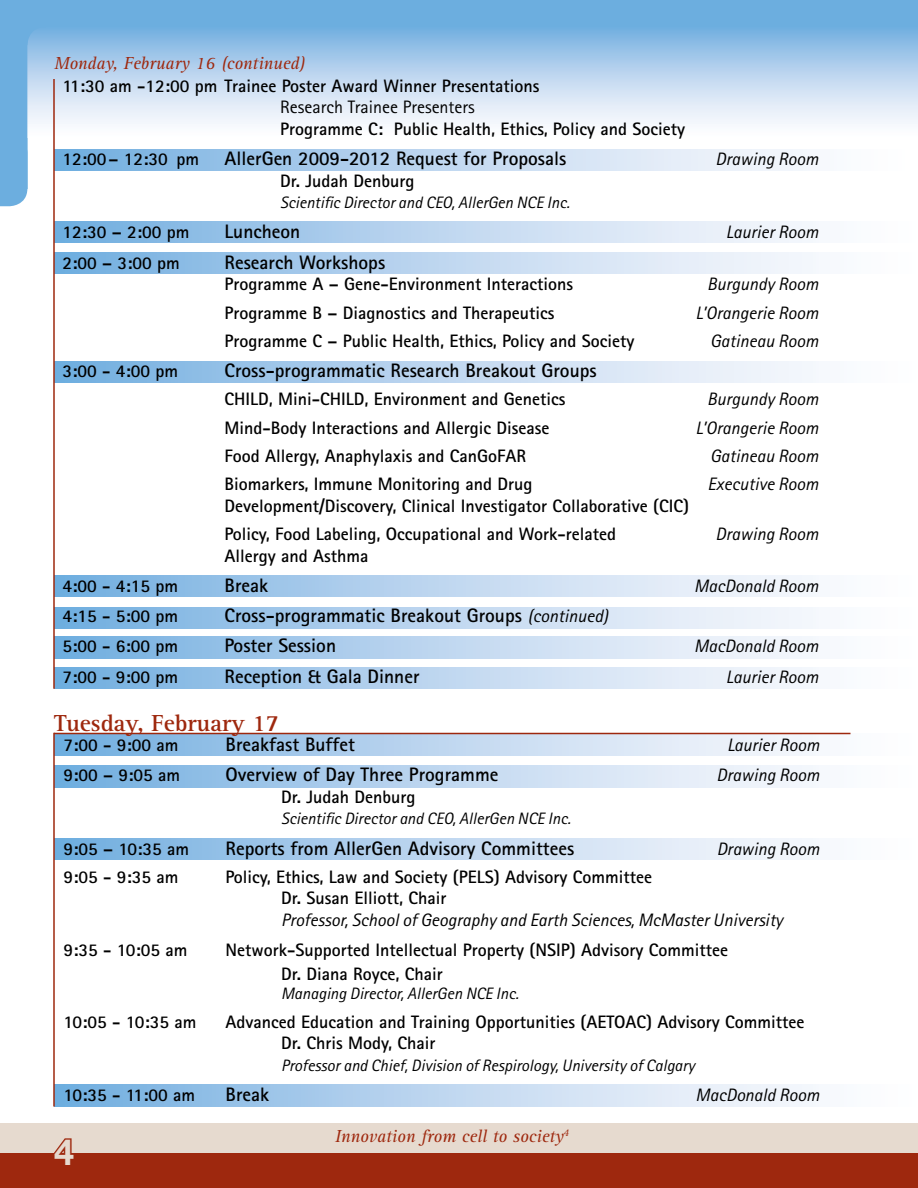
<style>
.page{position:relative;width:918px;height:1188px;background:#fff}
.page>*{position:absolute;margin:0;border:0;box-sizing:border-box;transform-origin:0 0}
.t1{font:700 36px "Helvetica Neue";color:#e6dacf}
.t2{font:700 24px "Rotis Serif Std";color:#9e280e}
.t3{font:700 19.5px "Rotis Sans Serif Std";color:#000}
.t4{font:700 18px/21.6px "Rotis Sans Serif Std";color:#000}
.t5{font:italic 18px "Rotis Sans Serif Std";color:#000}
.t6{font:italic 18px "Rotis Serif Std";color:#9e280e}
.t7{font:18px "Rotis Sans Serif Std";color:#000}
.t8{font:italic 16.5px "Rotis Sans Serif Std";color:#000}
.s1{font-weight:400;font-style:italic;font-size:18px}
</style>
<div class="page">
<div style="left:0;top:26px;width:918px;height:112px;background:linear-gradient(to bottom,#78b0e1,#fff)"></div>
<div style="left:0;top:1124px;width:918px;height:32px;background:#e6dacf"></div>
<div style="left:0;top:1153px;width:918px;height:35px;background:#9e280e"></div>
<div style="left:0;top:0;width:918px;height:27px;background:#6caedf"></div>
<svg style="left:54px;top:1138px;width:18px;height:15px"></svg>
<div style="left:54px;top:149px;width:864px;height:22px;background:linear-gradient(to right,#77b0e0,#fff)"></div>
<div style="left:54px;top:221px;width:864px;height:22px;background:linear-gradient(to right,#77b0e0,#fff)"></div>
<div style="left:54px;top:252px;width:864px;height:22px;background:linear-gradient(to right,#77b0e0,#fff)"></div>
<div style="left:54px;top:361px;width:864px;height:22px;background:linear-gradient(to right,#77b0e0,#fff)"></div>
<div style="left:54px;top:575px;width:864px;height:22px;background:linear-gradient(to right,#77b0e0,#fff)"></div>
<div style="left:54px;top:607px;width:864px;height:22px;background:linear-gradient(to right,#77b0e0,#fff)"></div>
<div style="left:54px;top:637px;width:864px;height:22px;background:linear-gradient(to right,#77b0e0,#fff)"></div>
<div style="left:54px;top:667px;width:864px;height:22px;background:linear-gradient(to right,#77b0e0,#fff)"></div>
<div style="left:54px;top:734px;width:864px;height:22px;background:linear-gradient(to right,#77b0e0,#fff)"></div>
<div style="left:54px;top:766px;width:864px;height:21px;background:linear-gradient(to right,#77b0e0,#fff)"></div>
<div style="left:54px;top:838px;width:864px;height:22px;background:linear-gradient(to right,#77b0e0,#fff)"></div>
<div style="left:54px;top:1085px;width:864px;height:22px;background:linear-gradient(to right,#77b0e0,#fff)"></div>
<svg style="left:0;top:27px;width:45px;height:179px"></svg>
<hr style="left:54px;top:733px;width:796px;height:1px;background:#9e280e">
<hr style="left:53px;top:79px;width:2px;height:610px;background:#9e280e">
<hr style="left:53px;top:733px;width:2px;height:374px;background:#9e280e">
<p class="t6" style="left:54px;top:53px;width:253px">Monday, February 16 (continued)</p>
<p class="t4" style="left:63px;top:75px;width:478px">11:30 am -12:00 pm Trainee Poster Award Winner Presentations</p>
<p class="t7" style="left:280px;top:97px;width:196px">Research Trainee Presenters</p>
<p class="t4" style="left:280px;top:118px;width:407px">Programme C: Public Health, Ethics, Policy and Society</p>
<p class="t4" style="left:63px;top:148px;width:138px">12:00– 12:30 pm</p>
<p class="t3" style="left:225px;top:146px;width:343px">AllerGen 2009-2012 Request for Proposals</p>
<p class="t5" style="left:716px;top:148px;width:104px">Drawing Room</p>
<p class="t4" style="left:280px;top:170px;width:136px">Dr. Judah Denburg</p>
<p class="t8" style="left:280px;top:193px;width:291px">Scientific Director and CEO, AllerGen NCE Inc.</p>
<p class="t4" style="left:63px;top:221px;width:128px">12:30 – 2:00 pm</p>
<p class="t3" style="left:225px;top:220px;width:77px">Luncheon</p>
<p class="t5" style="left:726px;top:222px;width:94px">Laurier Room</p>
<p class="t4" style="left:63px;top:251px;width:119px">2:00 – 3:00 pm</p>
<p class="t3" style="left:225px;top:250px;width:162px">Research Workshops</p>
<p class="t4" style="left:225px;top:273px;width:350px">Programme A – Gene-Environment Interactions</p>
<p class="t5" style="left:707px;top:274px;width:113px">Burgundy Room</p>
<p class="t4" style="left:225px;top:301px;width:331px">Programme B – Diagnostics and Therapeutics</p>
<p class="t5" style="left:696px;top:302px;width:124px">L’Orangerie Room</p>
<p class="t4" style="left:225px;top:330px;width:411px">Programme C – Public Health, Ethics, Policy and Society</p>
<p class="t5" style="left:710px;top:330px;width:110px">Gatineau Room</p>
<p class="t4" style="left:63px;top:360px;width:117px">3:00 - 4:00 pm</p>
<p class="t3" style="left:225px;top:358px;width:374px">Cross-programmatic Research Breakout Groups</p>
<p class="t4" style="left:225px;top:388px;width:342px">CHILD, Mini-CHILD, Environment and Genetics</p>
<p class="t5" style="left:707px;top:389px;width:113px">Burgundy Room</p>
<p class="t4" style="left:225px;top:417px;width:326px">Mind-Body Interactions and Allergic Disease</p>
<p class="t5" style="left:696px;top:417px;width:124px">L’Orangerie Room</p>
<p class="t4" style="left:225px;top:445px;width:303px">Food Allergy, Anaphylaxis and CanGoFAR</p>
<p class="t5" style="left:710px;top:445px;width:110px">Gatineau Room</p>
<p class="t4" style="left:225px;top:473px;width:309px">Biomarkers, Immune Monitoring and Drug</p>
<p class="t5" style="left:708px;top:474px;width:112px">Executive Room</p>
<p class="t4" style="left:225px;top:491px;width:466px;line-height:28.3px">Development/Discovery, Clinical Investigator Collaborative (CIC)<br>Policy, Food Labeling, Occupational and Work-related</p>
<p class="t5" style="left:716px;top:524px;width:104px">Drawing Room</p>
<p class="t4" style="left:225px;top:545px;width:145px">Allergy and Asthma</p>
<p class="t4" style="left:63px;top:575px;width:117px">4:00 - 4:15 pm</p>
<p class="t3" style="left:225px;top:573px;width:45px">Break</p>
<p class="t5" style="left:694px;top:575px;width:126px">MacDonald Room</p>
<p class="t4" style="left:63px;top:605px;width:117px">4:15 - 5:00 pm</p>
<p class="t3" style="left:225px;top:603px;width:385px">Cross-programmatic Breakout Groups <span class="s1">(continued)</span></p>
<p class="t4" style="left:63px;top:635px;width:117px">5:00 - 6:00 pm</p>
<p class="t3" style="left:225px;top:634px;width:113px">Poster Session</p>
<p class="t5" style="left:694px;top:636px;width:126px">MacDonald Room</p>
<p class="t4" style="left:63px;top:665px;width:117px">7:00 - 9:00 pm</p>
<p class="t3" style="left:225px;top:664px;width:196px">Reception &amp; Gala Dinner</p>
<p class="t5" style="left:726px;top:666px;width:94px">Laurier Room</p>
<h2 class="t2" style="left:54px;top:709px;width:227px">Tuesday, February 17</h2>
<p class="t4" style="left:64px;top:734px;width:116px">7:00 - 9:00 am</p>
<p class="t3" style="left:226px;top:732px;width:131px">Breakfast Buffet</p>
<p class="t5" style="left:727px;top:734px;width:94px">Laurier Room</p>
<p class="t4" style="left:64px;top:764px;width:118px">9:00 – 9:05 am</p>
<p class="t3" style="left:226px;top:762px;width:274px">Overview of Day Three Programme</p>
<p class="t5" style="left:717px;top:764px;width:104px">Drawing Room</p>
<p class="t4" style="left:281px;top:786px;width:136px">Dr. Judah Denburg</p>
<p class="t8" style="left:281px;top:809px;width:291px">Scientific Director and CEO, AllerGen NCE Inc.</p>
<p class="t4" style="left:64px;top:837px;width:127px">9:05 – 10:35 am</p>
<p class="t3" style="left:226px;top:836px;width:350px">Reports from AllerGen Advisory Committees</p>
<p class="t5" style="left:717px;top:838px;width:104px">Drawing Room</p>
<p class="t4" style="left:64px;top:866px;width:116px">9:05 - 9:35 am</p>
<p class="t4" style="left:281px;top:866px;width:372px;text-indent:-55px">Policy, Ethics, Law and Society (PELS) Advisory Committee<br>Dr. Susan Elliott, Chair</p>
<p class="t5" style="left:281px;top:909px;width:503px">Professor, School of Geography and Earth Sciences, McMaster University</p>
<p class="t4" style="left:64px;top:939px;width:125px">9:35 - 10:05 am</p>
<p class="t4" style="left:281px;top:938px;width:449px;line-height:23.4px;text-indent:-55px">Network-Supported Intellectual Property (NSIP) Advisory Committee<br>Dr. Diana Royce, Chair</p>
<p class="t8" style="left:281px;top:984px;width:239px">Managing Director, AllerGen NCE Inc.</p>
<p class="t4" style="left:64px;top:1011px;width:134px">10:05 - 10:35 am</p>
<p class="t4" style="left:281px;top:1011px;width:525px;text-indent:-55px">Advanced Education and Training Opportunities (AETOAC) Advisory Committee<br>Dr. Chris Mody, Chair</p>
<p class="t8" style="left:281px;top:1056px;width:415px">Professor and Chief, Division of Respirology, University of Calgary</p>
<p class="t4" style="left:64px;top:1084px;width:133px">10:35 - 11:00 am</p>
<p class="t3" style="left:226px;top:1082px;width:45px">Break</p>
<p class="t5" style="left:695px;top:1084px;width:126px">MacDonald Room</p>
<h1 class="t1" style="left:54px;top:1130px;width:22px">4</h1>
<p class="t6" style="left:335px;top:1126px;width:236px">Innovation from cell to society<sup>4</sup></p>
</div>
